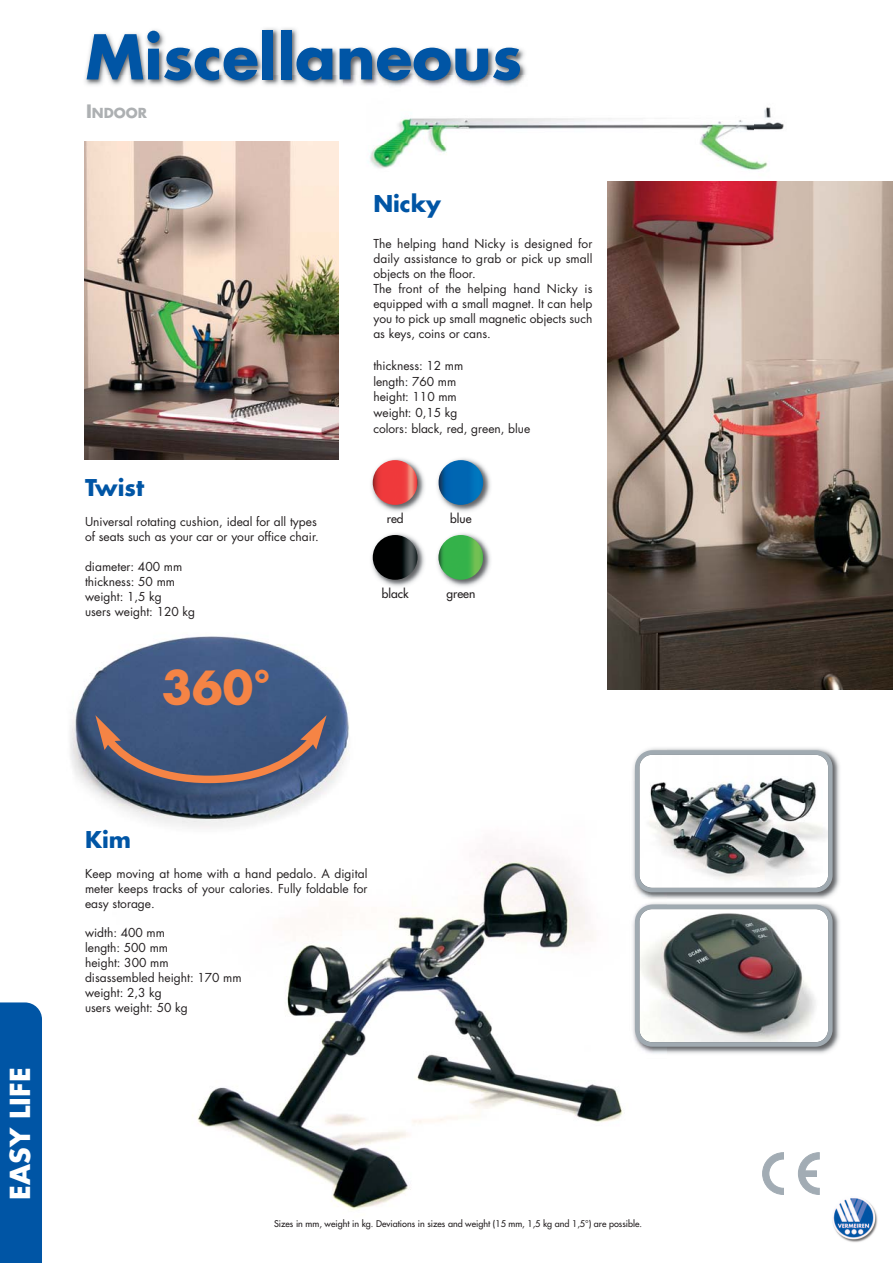
<style>
.page{position:relative;width:893px;height:1263px;background:#fff}
.page>*{position:absolute;margin:0;border:0;box-sizing:border-box;transform-origin:0 0}
.t1{font:700 60px "Futura";color:#0055a5}
.t2{font:700 44.4px "Futura";color:#f58445}
.t3{font:700 26.85px "Futura";color:#fff}
.t4{font:700 22.5px "Futura";color:#0055a5}
.t5{font:700 13.5px "Futura";color:#adb0b2}
.t6{font:12px/15px "Futura";color:#231f20}
.t7{font:12px "Futura";color:#231f20}
.t8{font:9px "Futura";color:#231f20}
.s1{font-size:18px}
</style>
<div class="page">
<img style="left:192px;top:850px;width:431px;height:360px">
<img style="left:70px;top:636px;width:279px;height:192px">
<svg style="left:95px;top:715px;width:232px;height:72px;background:#555b75"></svg>
<img style="left:369px;top:107px;width:435px;height:84px">
<img style="left:632px;top:748px;width:208px;height:306px">
<svg style="left:635px;top:750px;width:198px;height:142px"></svg>
<svg style="left:635px;top:905px;width:198px;height:142px"></svg>
<img style="left:84px;top:28px;width:669px;height:116px">
<svg style="left:762px;top:1152px;width:58px;height:43px"></svg>
<div style="left:803px;top:1171px;width:13px;height:5px;background:#a2acb4"></div>
<div style="left:803px;top:1170px;width:14px;height:7px;border:1px solid #a2acb4"></div>
<img style="left:608px;top:182px;width:285px;height:507px">
<img style="left:371px;top:458px;width:54px;height:54px">
<img style="left:373px;top:460px;width:44px;height:45px;border-radius:50%">
<img style="left:437px;top:458px;width:54px;height:54px">
<img style="left:438px;top:460px;width:45px;height:45px;border-radius:50%">
<img style="left:371px;top:533px;width:54px;height:54px">
<img style="left:373px;top:535px;width:44px;height:45px;border-radius:50%">
<img style="left:437px;top:533px;width:54px;height:54px">
<img style="left:438px;top:535px;width:45px;height:45px;border-radius:50%">
<img style="left:84px;top:142px;width:254px;height:317px">
<div style="left:0;top:1002px;width:42px;height:261px;background:#0055a5"></div>
<img style="left:832px;top:1198px;width:46px;height:44px">
<p class="t3" style="left:8px;top:1199px;width:134px;rotate:-90deg">EASY LIFE</p>
<p class="t1" style="left:85px;top:30px;width:438px">Miscellaneous</p>
<p class="t5" style="left:86px;top:107px;width:62px"><span class="s1">I</span>NDOOR</p>
<p class="t4" style="left:85px;top:477px;width:61px">Twist</p>
<p class="t6" style="left:85px;top:515px;width:235px">Universal rotating cushion, ideal for all types of seats such as your car or your office chair.</p>
<p class="t6" style="left:85px;top:560px;width:112px">diameter: 400 mm thickness: 50 mm weight: 1,5 kg<br>users weight : 120 kg</p>
<p class="t2" style="left:162px;top:667px;width:111px">360°</p>
<p class="t4" style="left:373px;top:194px;width:69px">Nicky</p>
<p class="t6" style="left:373px;top:237px;width:221px">The he lping hand Nicky is designed for daily assistance to grab or pick up small objects on the floor.<br>The front of the helping hand Nicky is equipped with a small magnet. It can help you to pick up small magnetic objects such as keys, coins or cans.</p>
<p class="t6" style="left:373px;top:359px;width:158px;line-height:15.8px">thickness: 12 mm<br>length: 760 mm<br>height: 110 mm<br>weight: 0,15 kg<br>colors: black, red, green, blue</p>
<p class="t7" style="left:387px;top:512px;width:18px">red</p>
<p class="t7" style="left:450px;top:512px;width:23px">blue</p>
<p class="t7" style="left:382px;top:587px;width:28px">black</p>
<p class="t7" style="left:446px;top:587px;width:30px">green</p>
<p class="t4" style="left:85px;top:829px;width:48px">Kim</p>
<p class="t6" style="left:85px;top:867px;width:284px;text-align:justify">Keep moving at home with a hand pedalo. A digital meter keeps tracks of your calories. Fully foldable for easy storage.</p>
<p class="t6" style="left:85px;top:926px;width:158px">width: 400 mm<br>length: 500 mm<br>height: 300 mm<br>disassembled height: 170 mm weight: 2,3 kg<br>users weight: 50 kg</p>
<p class="t8" style="left:274px;top:1219px;width:370px">Sizes in mm, weight in kg. Deviations in sizes and weight (15 mm, 1,5 kg and 1,5°) are possible.</p>
</div>
